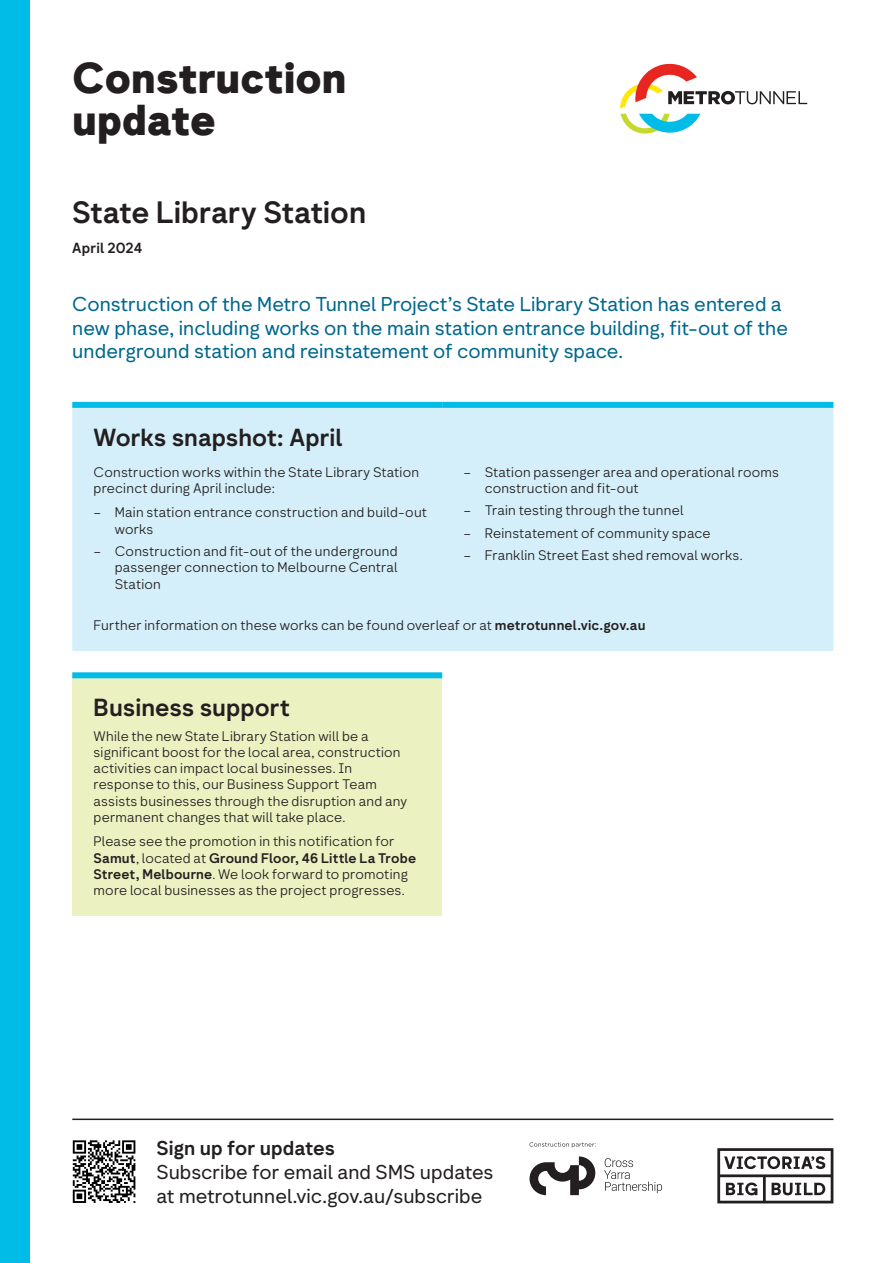
<style>
.page{position:relative;width:893px;height:1263px;background:#fff}
.page>*{position:absolute;margin:0;border:0;box-sizing:border-box;transform-origin:0 0}
.t1{font:800 42px/42px "Network Geo";color:#231f20}
.t2{font:700 30px "Network Geo";letter-spacing:-.005em;color:#231f20}
.t3{font:700 24px "Network Geo";color:#231f20}
.t4{font:19.5px/23.4px "Network Geo";color:#00688e}
.t5{font:19.5px/24px "Network Geo";color:#231f20}
.t6{font:700 19.5px "Network Geo";color:#231f20}
.t7{font:700 14.25px "Network Geo";letter-spacing:.015em;color:#231f20}
.t8{font:300 13.5px/16.2px "Network Geo";letter-spacing:.015em;color:#231f20}
.s1{font-weight:700}
</style>
<div class="page">
<hr style="left:72px;top:1118px;width:761px;height:2px;background:#231f20">
<svg style="left:717px;top:1148px;width:116px;height:55px"></svg>
<svg style="left:529px;top:1156px;width:66px;height:39px"></svg>
<svg style="left:604px;top:1158px;width:58px;height:35px"></svg>
<svg style="left:529px;top:1142px;width:67px;height:5px"></svg>
<svg style="left:73px;top:1140px;width:62px;height:63px"></svg>
<svg style="left:620px;top:63px;width:187px;height:71px"></svg>
<div style="left:72px;top:408px;width:761px;height:243px;background:#d4eff9"></div>
<div style="left:72px;top:402px;width:370px;height:6px;background:#02bce8"></div>
<div style="left:442px;top:402px;width:391px;height:6px;background:#02bce8"></div>
<div style="left:72px;top:675px;width:370px;height:241px;background:#ebf1c1"></div>
<div style="left:72px;top:672px;width:370px;height:6px;background:#02bce8"></div>
<div style="left:0;top:0;width:30px;height:1263px;background:#02bce8"></div>
<h1 class="t1" style="left:72px;top:58px;width:276px">Construction update</h1>
<h2 class="t2" style="left:72px;top:192px;width:296px">State Library Station</h2>
<p class="t7" style="left:72px;top:238px;width:72px">April 2024</p>
<h3 class="t4" style="left:72px;top:293px;width:717px">Construction of the Metro Tunnel Project’s State Library Station has entered a new phase, including works on the main station entrance building, fit-out of the underground station and reinstatement of community space.</h3>
<h3 class="t3" style="left:94px;top:421px;width:250px">Works snapshot: April</h3>
<p class="t8" style="left:94px;top:464px;width:327px">Construction works within the State Library Station precinct during April include:</p>
<p class="t8" style="left:115px;top:505px;width:314px;text-indent:-21px">– Main station entrance construction and build-out works</p>
<p class="t8" style="left:115px;top:544px;width:284px;text-align:justify;text-indent:-21px">– Construction and fit-out of the underground passenger connection to Melbourne Central Station</p>
<p class="t8" style="left:485px;top:464px;width:296px;text-indent:-21px">– Station passenger area and operational rooms construction and fit-out</p>
<p class="t8" style="left:463px;top:503px;width:222px">– Train testing through the tunnel</p>
<p class="t8" style="left:463px;top:525px;width:249px">– Reinstatement of community space</p>
<p class="t8" style="left:463px;top:548px;width:281px">– Franklin Street East shed removal works.</p>
<p class="t8" style="left:94px;top:617px;width:553px">Further information on these works can be found overleaf or at <span class="s1">metrotunnel.vic.gov.au</span></p>
<h3 class="t3" style="left:94px;top:691px;width:198px">Business support</h3>
<p class="t8" style="left:94px;top:728px;width:315px">While the new State Library Station will be a significant boost for the local area, construction activities can impact local businesses. In response to this, our Business Support Team assists businesses through the disruption and any permanent changes that will take place.</p>
<p class="t8" style="left:94px;top:834px;width:324px">Please see the promotion in this notification for <span class="s1">Samut</span>, located at <span class="s1">Ground Floor, 46 Little La Trobe Street, Melbourne</span>. We look forward to promoting more local businesses as the project progresses.</p>
<h3 class="t6" style="left:156px;top:1135px;width:180px">Sign up for updates</h3>
<h3 class="t5" style="left:156px;top:1161px;width:338px">Subscribe for email and SMS updates at metrotunnel.vic.gov.au/subscribe</h3>
</div>
